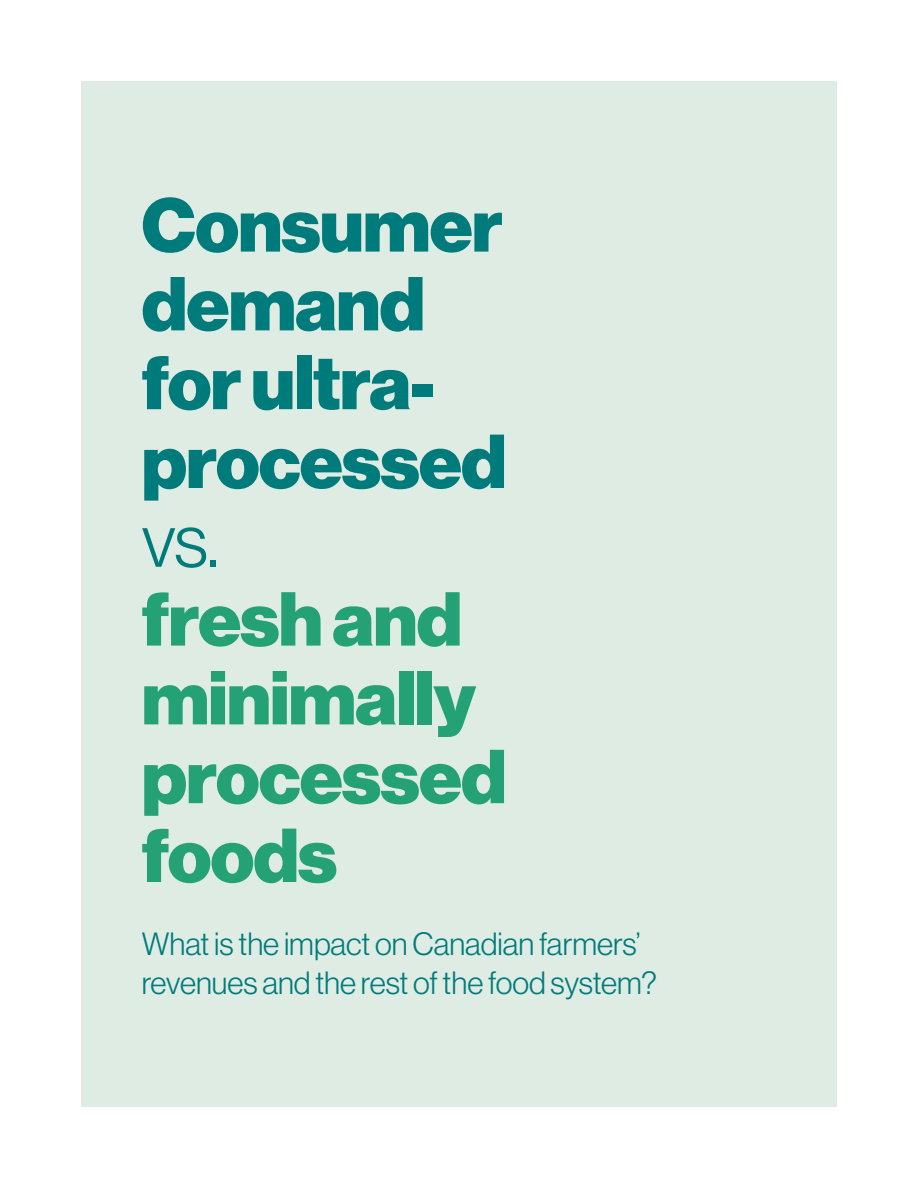
<style>
.page{position:relative;width:918px;height:1188px;background:#fff}
.page>*{position:absolute;margin:0;border:0;box-sizing:border-box;transform-origin:0 0}
.t1{font:74.7px/78.8px "N Haas Grotesk DS Pro 95 Blk";letter-spacing:-.01em;color:#007b7c}
.t2{font:74.7px/78.8px "N Haas Grotesk DS Pro 95 Blk";letter-spacing:-.01em;color:#25a176}
.t3{font:74.7px "N Haas Grotesk DS Pro 45 Lt";color:#007b7c}
.t4{font:31.5px/39px "N Haas Grotesk DS Pro 45 Lt";color:#007b7c}
</style>
<div class="page">
<div style="left:81px;top:81px;width:756px;height:1026px;background:#deece3"></div>
<p class="t1" style="left:142px;top:187px;width:366px">Consumer demand for ultra&shy;processed</p>
<p class="t3" style="left:142px;top:499px;width:79px">vs.</p>
<p class="t2" style="left:142px;top:581px;width:366px">fresh and minimally processed foods</p>
<p class="t4" style="left:142px;top:924px;width:517px">What is the impact on Canadian farmers’ revenues and the rest of the food system?</p>
</div>
